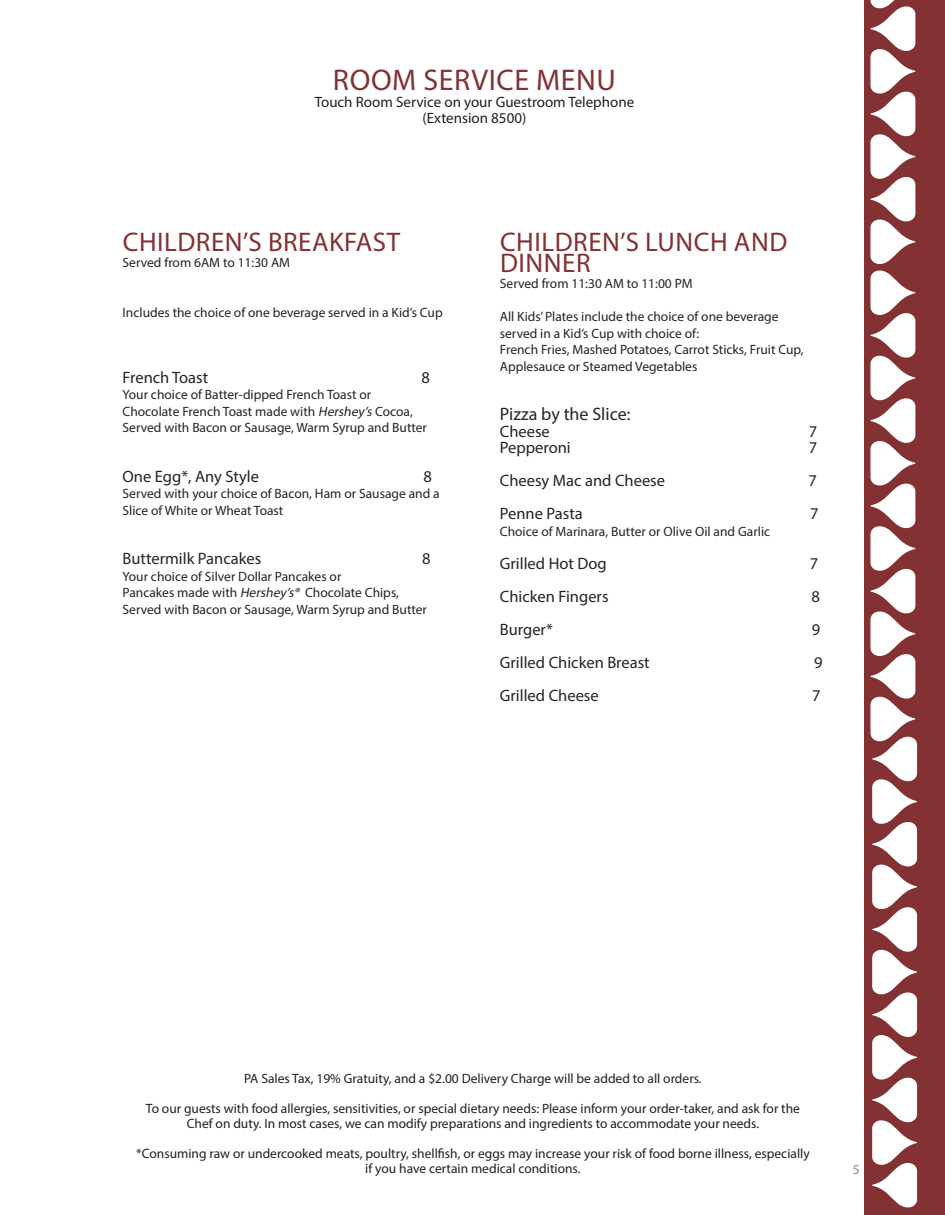
<style>
.page{position:relative;width:945px;height:1215px;background:#fff}
.page>*{position:absolute;margin:0;border:0;box-sizing:border-box;transform-origin:0 0}
.t1{font:30px "Myriad Pro";letter-spacing:.02em;color:#833133}
.t2{font:27px/21px "Myriad Pro";letter-spacing:.02em;color:#833133}
.t3{font:18px "Myriad Pro";color:#222620}
.t4{font:16.5px "Myriad Pro";color:#222620}
.t5{font:15px/16.5px "Myriad Pro";color:#231f20;text-align:center}
.t6{font:13.5px/16.5px "Myriad Pro";color:#222620}
.t7{font:13.5px/15px "Myriad Pro";color:#231f20;text-align:center}
.t8{font:13.5px "Myriad Pro";color:#8b8c8e}
.s1{font-style:italic}
</style>
<div class="page">
<div style="left:864px;top:0;width:81px;height:1215px;background:#833133"></div>
<svg style="left:870px;top:0;width:47px;height:1208px"></svg>
<h1 class="t1" style="left:333px;top:61px;width:285px">ROOM SERVICE MENU</h1>
<p class="t5" style="left:315px;top:93px;width:321px">Touch Room Service on your Guestroom Telephone (Extension 8500)</p>
<h2 class="t2" style="left:123px;top:231px;width:279px">CHILDREN’S BREAKFAST</h2>
<p class="t6" style="left:123px;top:254px;width:169px">Served from 6AM to 11:30 AM</p>
<p class="t6" style="left:123px;top:304px;width:322px">Includes the choice of one beverage served in a Kid’s Cup</p>
<p class="t4" style="left:123px;top:367px;width:87px">French Toast</p>
<p class="t4" style="left:422px;top:367px;width:10px">8</p>
<p class="t6" style="left:123px;top:386px;width:306px">Your choice of Batter-dipped French Toast or<br>Chocolate French Toast made with <span class="s1">Hershey’s</span> Cocoa,<br>Served with Bacon or Sausage, Warm Syrup and Butter</p>
<p class="t4" style="left:123px;top:466px;width:138px">One Egg*, Any Style</p>
<p class="t4" style="left:423px;top:466px;width:10px">8</p>
<p class="t6" style="left:123px;top:485px;width:319px">Served with your choice of Bacon, Ham or Sausage and a<br>Slice of White or Wheat Toast</p>
<p class="t4" style="left:123px;top:548px;width:140px">Buttermilk Pancakes</p>
<p class="t4" style="left:422px;top:548px;width:10px">8</p>
<p class="t6" style="left:123px;top:568px;width:306px">Your choice of Silver Dollar Pancakes or<br>Pancakes made with <span class="s1">Hershey’s®</span> Chocolate Chips,<br>Served with Bacon or Sausage, Warm Syrup and Butter</p>
<h2 class="t2" style="left:500px;top:231px;width:289px">CHILDREN’S LUNCH AND<br>DINNER</h2>
<p class="t6" style="left:500px;top:275px;width:194px">Served from 11:30 AM to 11:00 PM</p>
<p class="t6" style="left:500px;top:308px;width:305px">All Kids’ Plates include the choice of one beverage served in a Kid’s Cup with choice of:<br>French Fries, Mashed Potatoes, Carrot Sticks, Fruit Cup, Applesauce or Steamed Vegetables</p>
<h3 class="t3" style="left:500px;top:403px;width:132px">Pizza by the Slice:</h3>
<p class="t4" style="left:500px;top:421px;width:52px">Cheese</p>
<p class="t4" style="left:809px;top:421px;width:10px">7</p>
<p class="t4" style="left:500px;top:437px;width:72px">Pepperoni</p>
<p class="t4" style="left:809px;top:437px;width:10px">7</p>
<p class="t4" style="left:500px;top:470px;width:167px">Cheesy Mac and Cheese</p>
<p class="t4" style="left:809px;top:470px;width:10px">7</p>
<p class="t4" style="left:500px;top:503px;width:84px">Penne Pasta</p>
<p class="t4" style="left:810px;top:503px;width:10px">7</p>
<p class="t6" style="left:500px;top:523px;width:272px">Choice of Marinara, Butter or Olive Oil and Garlic</p>
<p class="t4" style="left:500px;top:553px;width:108px">Grilled Hot Dog</p>
<p class="t4" style="left:810px;top:553px;width:10px">7</p>
<p class="t4" style="left:500px;top:586px;width:110px">Chicken Fingers</p>
<p class="t4" style="left:811px;top:586px;width:10px">8</p>
<p class="t4" style="left:500px;top:619px;width:55px">Burger*</p>
<p class="t4" style="left:812px;top:619px;width:10px">9</p>
<p class="t4" style="left:500px;top:652px;width:151px">Grilled Chicken Breast</p>
<p class="t4" style="left:814px;top:652px;width:10px">9</p>
<p class="t4" style="left:500px;top:685px;width:100px">Grilled Cheese</p>
<p class="t4" style="left:812px;top:685px;width:10px">7</p>
<p class="t7" style="left:244px;top:1071px;width:459px">PA Sales Tax, 19% Gratuity, and a $2.00 Delivery Charge will be added to all orders.</p>
<p class="t7" style="left:146px;top:1101px;width:656px">To our guests with food allergies, sensitivities, or special dietary needs: Please inform your order-taker, and ask for the<br>Chef on duty. In most cases, we can modify preparations and ingredients to accommodate your needs.</p>
<p class="t7" style="left:136px;top:1146px;width:675px">*Consuming raw or undercooked meats, poultry, shellfish, or eggs may increase your risk of food borne illness, especially if you have certain medical conditions.</p>
<p class="t8" style="left:853px;top:1161px;width:8px">5</p>
</div>
